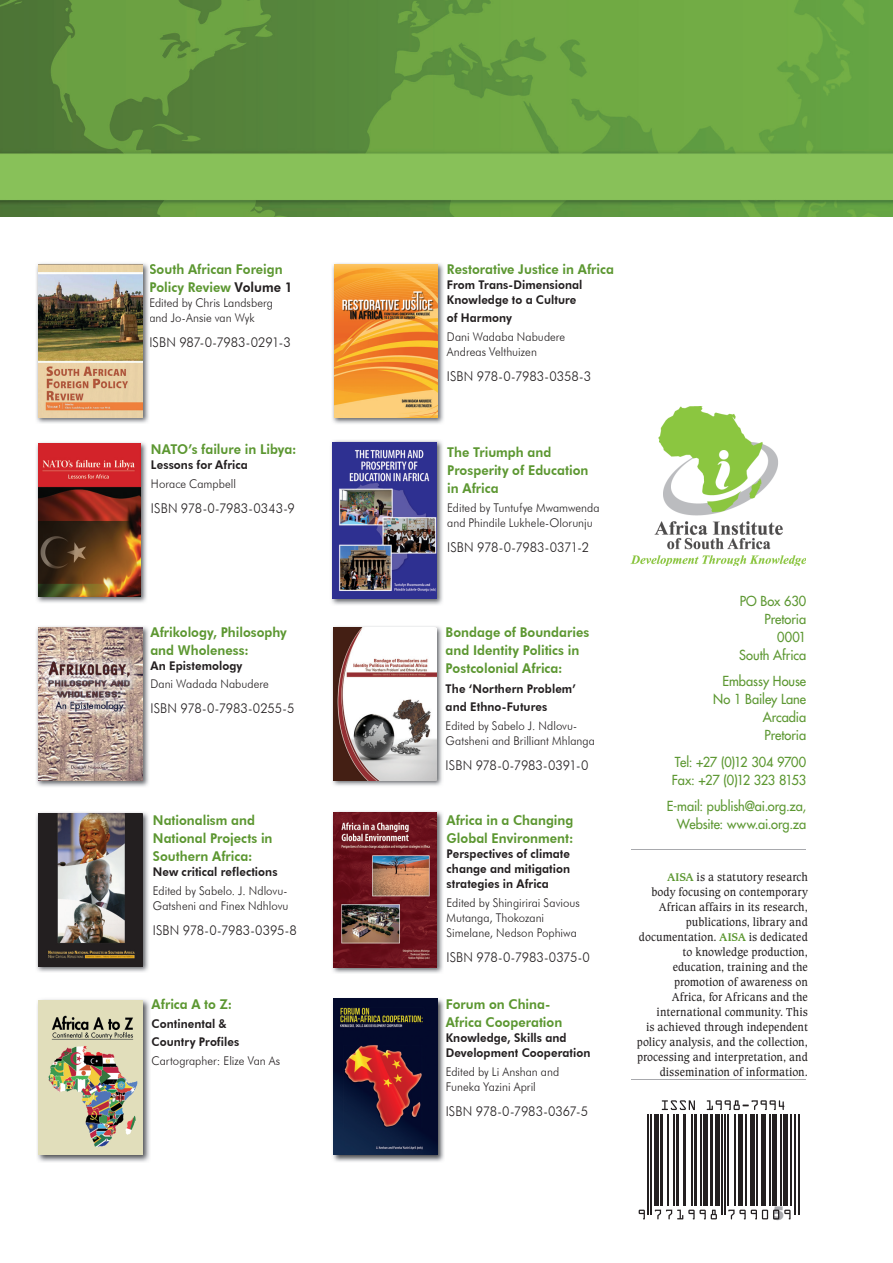
<style>
.page{position:relative;width:893px;height:1263px;background:#fff}
.page>*{position:absolute;margin:0;border:0;box-sizing:border-box;transform-origin:0 0}
.t1{font:800 18px "Futura";color:#a8a9ad;scale:.85 1}
.t2{font:800 13.5px/18px "Futura BT";color:#5c9731;scale:.95 1}
.t3{font:300 13.5px "Futura BT";letter-spacing:-.005em;color:#231f20;scale:.95 1}
.t4{font:13.5px/18px "Futura";letter-spacing:-.005em;color:#5c9731;text-align:right;scale:.95 1}
.t5{font:300 12px/15px "Futura BT";letter-spacing:.005em;color:#231f20;scale:.95 1}
.t6{font:12px/15px "Caxton BT";color:#231f20;text-align:right;scale:.95 1}
.t7{font:800 12px/15px "Futura BT";letter-spacing:.005em;color:#231f20;scale:.95 1}
.s1{color:#231f20}
.s2{font-weight:700;color:#5c9731}
</style>
<div class="page">
<img style="left:0;top:0;width:893px;height:216px">
<hr style="left:632px;top:1079px;width:174px;height:1px;background:#a8a9ad">
<hr style="left:632px;top:849px;width:174px;height:1px;background:#a8a9ad">
<hr style="left:648px;top:1138px;width:1px;height:77px;background:#231f20">
<hr style="left:651px;top:1138px;width:1px;height:77px;background:#231f20">
<hr style="left:654px;top:1138px;width:4px;height:67px;background:#231f20">
<hr style="left:660px;top:1138px;width:3px;height:67px;background:#231f20">
<hr style="left:667px;top:1138px;width:1px;height:67px;background:#231f20">
<hr style="left:673px;top:1138px;width:1px;height:67px;background:#231f20">
<hr style="left:676px;top:1138px;width:3px;height:67px;background:#231f20">
<hr style="left:683px;top:1138px;width:3px;height:67px;background:#231f20">
<hr style="left:691px;top:1138px;width:1px;height:67px;background:#231f20">
<hr style="left:694px;top:1138px;width:3px;height:67px;background:#231f20">
<hr style="left:700px;top:1138px;width:2px;height:67px;background:#231f20">
<hr style="left:704px;top:1138px;width:4px;height:67px;background:#231f20">
<hr style="left:710px;top:1138px;width:3px;height:67px;background:#231f20">
<hr style="left:715px;top:1138px;width:4px;height:67px;background:#231f20">
<hr style="left:721px;top:1138px;width:1px;height:77px;background:#231f20">
<hr style="left:724px;top:1138px;width:2px;height:77px;background:#231f20">
<hr style="left:728px;top:1138px;width:1px;height:67px;background:#231f20">
<hr style="left:734px;top:1138px;width:1px;height:67px;background:#231f20">
<hr style="left:739px;top:1138px;width:4px;height:67px;background:#231f20">
<hr style="left:745px;top:1138px;width:1px;height:67px;background:#231f20">
<hr style="left:750px;top:1138px;width:4px;height:67px;background:#231f20">
<hr style="left:756px;top:1138px;width:2px;height:67px;background:#231f20">
<div style="left:761px;top:1138px;width:5px;height:67px;background:#231f20"></div>
<hr style="left:769px;top:1138px;width:1px;height:67px;background:#231f20">
<div style="left:772px;top:1138px;width:5px;height:67px;background:#231f20"></div>
<hr style="left:780px;top:1138px;width:1px;height:67px;background:#231f20">
<hr style="left:784px;top:1138px;width:4px;height:67px;background:#231f20">
<hr style="left:790px;top:1138px;width:1px;height:67px;background:#231f20">
<hr style="left:795px;top:1138px;width:1px;height:77px;background:#231f20">
<hr style="left:798px;top:1138px;width:1px;height:77px;background:#231f20">
<svg style="left:639px;top:1209px;width:6px;height:10px"></svg>
<svg style="left:655px;top:1209px;width:62px;height:10px"></svg>
<svg style="left:728px;top:1209px;width:62px;height:10px"></svg>
<svg style="left:648px;top:1114px;width:4px;height:24px"></svg>
<hr style="left:654px;top:1114px;width:4px;height:24px;background:#231f20">
<hr style="left:660px;top:1114px;width:3px;height:24px;background:#231f20">
<hr style="left:694px;top:1114px;width:3px;height:24px;background:#231f20">
<hr style="left:700px;top:1114px;width:2px;height:24px;background:#231f20">
<hr style="left:704px;top:1114px;width:4px;height:24px;background:#231f20">
<hr style="left:784px;top:1114px;width:4px;height:24px;background:#231f20">
<svg style="left:790px;top:1114px;width:9px;height:24px"></svg>
<svg style="left:662px;top:1100px;width:33px;height:38px"></svg>
<svg style="left:707px;top:1100px;width:77px;height:38px"></svg>
<img style="left:631px;top:406px;width:175px;height:160px">
<img style="left:332px;top:263px;width:112px;height:161px">
<img style="left:334px;top:265px;width:104px;height:153px">
<img style="left:36px;top:812px;width:113px;height:160px">
<img style="left:38px;top:814px;width:104px;height:152px">
<img style="left:37px;top:999px;width:113px;height:163px">
<img style="left:38px;top:1000px;width:104px;height:154px">
<img style="left:333px;top:998px;width:111px;height:164px">
<img style="left:333px;top:999px;width:104px;height:155px">
<img style="left:36px;top:442px;width:111px;height:161px">
<img style="left:38px;top:443px;width:102px;height:154px">
<img style="left:332px;top:811px;width:111px;height:162px">
<img style="left:334px;top:813px;width:103px;height:154px">
<img style="left:332px;top:626px;width:110px;height:160px">
<img style="left:333px;top:627px;width:104px;height:153px">
<img style="left:36px;top:626px;width:113px;height:161px">
<img style="left:38px;top:627px;width:105px;height:154px">
<img style="left:36px;top:263px;width:113px;height:160px">
<img style="left:38px;top:264px;width:105px;height:153px">
<img style="left:331px;top:440px;width:112px;height:165px">
<img style="left:332px;top:442px;width:105px;height:156px">
<p class="t2" style="left:149px;top:260px;width:152px">South African Foreign<br>Policy Review <span class="s1">Volume 1</span></p>
<p class="t5" style="left:149px;top:295px;width:132px">Edited by Chris Landsberg and Jo-Ansie van Wyk</p>
<p class="t3" style="left:149px;top:334px;width:150px">ISBN 987-0-7983-0291-3</p>
<p class="t2" style="left:151px;top:440px;width:155px">NATO’s failure in Libya:</p>
<p class="t7" style="left:151px;top:457px;width:103px">Lessons for Africa</p>
<p class="t5" style="left:151px;top:477px;width:91px">Horace Campbell</p>
<p class="t3" style="left:151px;top:500px;width:153px">ISBN 978-0-7983-0343-9</p>
<p class="t2" style="left:150px;top:623px;width:145px">Afrikology, Philosophy and Wholeness:</p>
<p class="t7" style="left:150px;top:659px;width:98px">An Epistemology</p>
<p class="t5" style="left:150px;top:677px;width:126px">Dani Wadada Nabudere</p>
<p class="t3" style="left:150px;top:700px;width:153px">ISBN 978-0-7983-0255-5</p>
<p class="t2" style="left:153px;top:811px;width:128px">Nationalism and<br>National Projects in<br>Southern Africa:</p>
<p class="t7" style="left:153px;top:864px;width:133px">New critical reflections</p>
<p class="t5" style="left:153px;top:883px;width:144px">Edited by Sabelo. J. Ndlovu-<br>Gatsheni and Finex Ndhlovu</p>
<p class="t3" style="left:153px;top:922px;width:153px">ISBN 978-0-7983-0395-8</p>
<p class="t2" style="left:152px;top:994px;width:86px">Africa A to Z:</p>
<p class="t7" style="left:152px;top:1014px;width:94px;line-height:18px">Continental &amp;<br>Country Profiles</p>
<p class="t5" style="left:152px;top:1053px;width:137px">Cartographer: Elize Van As</p>
<p class="t2" style="left:447px;top:260px;width:177px">Restorative Justice in Africa</p>
<p class="t7" style="left:447px;top:277px;width:144px">From Trans-Dimensional<br>Knowledge to a Culture</p>
<p class="t7" style="left:447px;top:310px;width:70px">of Harmony</p>
<p class="t5" style="left:447px;top:329px;width:126px">Dani Wadaba Nabudere<br>Andreas Velthuizen</p>
<p class="t3" style="left:447px;top:368px;width:154px">ISBN 978-0-7983-0358-3</p>
<p class="t2" style="left:447px;top:443px;width:150px">The Triumph and<br>Prosperity of Education in Africa</p>
<p class="t5" style="left:447px;top:500px;width:162px">Edited by Tuntufye Mwamwenda and Phindile Lukhele-Olorunju</p>
<p class="t3" style="left:447px;top:539px;width:151px">ISBN 978-0-7983-0371-2</p>
<p class="t2" style="left:446px;top:623px;width:153px">Bondage of Boundaries and Identity Politics in<br>Postcolonial Africa:</p>
<p class="t7" style="left:446px;top:679px;width:139px;line-height:18px">The ‘Northern Problem’ and Ethno-Futures</p>
<p class="t5" style="left:446px;top:718px;width:159px">Edited by Sabelo J. Ndlovu-<br>Gatsheni and Brilliant Mhlanga</p>
<p class="t3" style="left:446px;top:757px;width:152px">ISBN 978-0-7983-0391-0</p>
<p class="t2" style="left:446px;top:811px;width:135px">Africa in a Changing<br>Global Environment:</p>
<p class="t7" style="left:446px;top:846px;width:132px;text-align:justify">Perspectives of climate change and mitigation strategies in Africa</p>
<p class="t5" style="left:446px;top:895px;width:142px">Edited by Shingirirai Savious<br>Mutanga, Thokozani<br>Simelane, Nedson Pophiwa</p>
<p class="t3" style="left:446px;top:949px;width:153px">ISBN 978-0-7983-0375-0</p>
<p class="t2" style="left:446px;top:994px;width:124px">Forum on China-<br>Africa Cooperation</p>
<p class="t7" style="left:446px;top:1030px;width:154px">Knowledge, Skills and<br>Development Cooperation</p>
<p class="t5" style="left:446px;top:1064px;width:121px">Edited by Li Anshan and<br>Funeka Yazini April</p>
<p class="t3" style="left:446px;top:1103px;width:151px">ISBN 978-0-7983-0367-5</p>
<p class="t4" style="left:739px;top:592px;width:72px">PO Box 630<br>Pretoria<br>0001<br>South Africa</p>
<p class="t4" style="left:713px;top:672px;width:99px">Embassy House<br>No 1 Bailey Lane<br>Arcadia<br>Pretoria</p>
<p class="t4" style="left:672px;top:753px;width:143px;text-align:left">Tel: +27 (0)12 304 9700<br>Fax: +27 (0)12 323 8153</p>
<p class="t4" style="left:667px;top:797px;width:148px">E-mail: publish@ai.org.za,<br>Website: www.ai.org.za</p>
<p class="t6" style="left:637px;top:869px;width:182px"><span class="s2">AISA</span> is a statutory research<br>body focusing on contemporary<br>African affairs in its research, publications, library and documentation. <span class="s2">AISA</span> is dedicated to knowledge production, education, training and the promotion of awareness on<br>Africa, for Africans and the international community. This<br>is achieved through independent policy analysis, and the collection, processing and interpretation, and dissemination of information.</p>
<h1 class="t1" style="left:772px;top:1202px;width:16px">5</h1>
</div>
